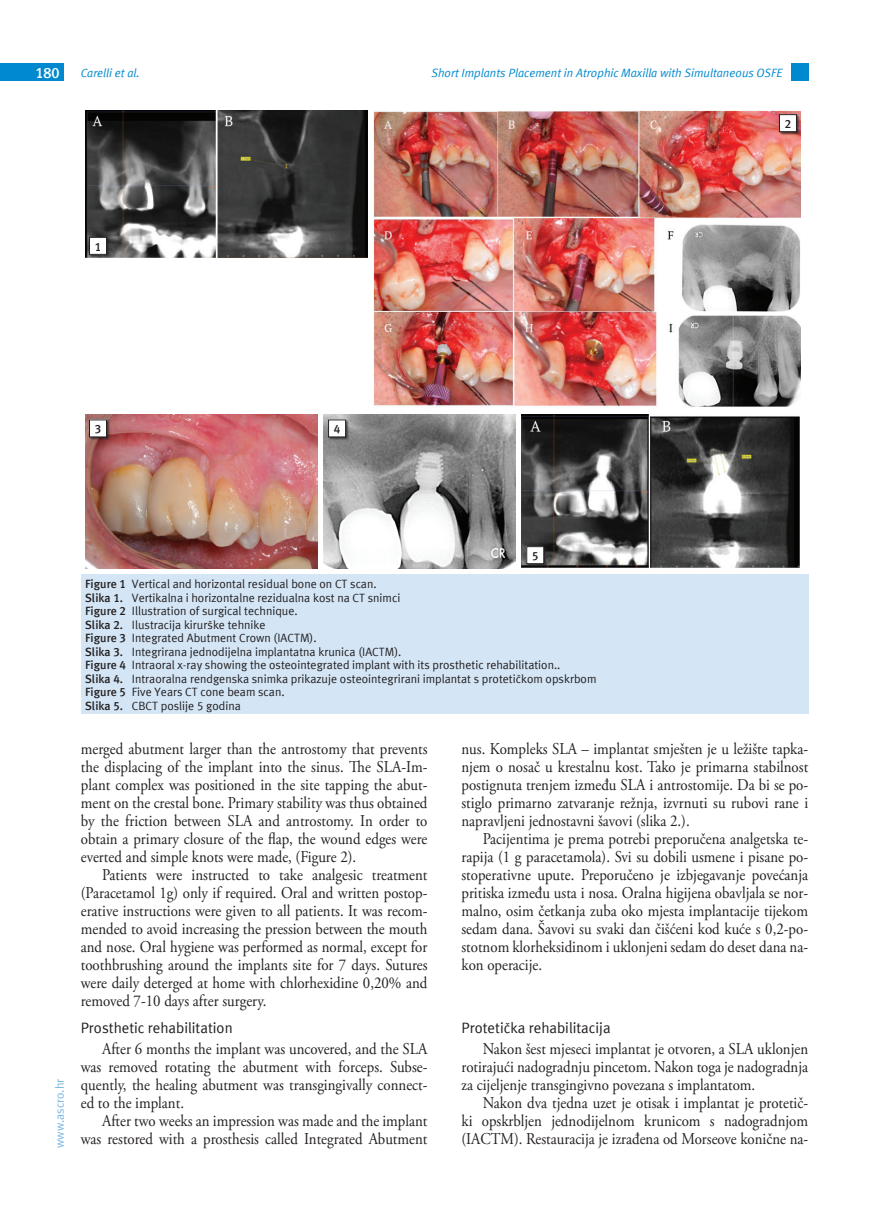
<style>
.page{position:relative;width:872px;height:1212px;background:#fff}
.page>*{position:absolute;margin:0;border:0;box-sizing:border-box;transform-origin:0 0}
.t1{font:16.5px/18px "Adobe Garamond Pro";color:#231f20;text-align:justify;scale:.9 1}
.t2{font:15px "Meta ASC";color:#231f20}
.t3{font:700 15px "Meta ASC";color:#fff}
.t4{font:12px/13.5px "Meta ASC";color:#231f20}
.t5{font:italic 12px "Meta ASC";color:#0089cf}
.t6{font:12px "Meta ASC";color:#77b6e4}
.t7{font:700 12px "Meta ASC";color:#231f20}
.s1{font-weight:700}
</style>
<div class="page">
<div style="left:791px;top:64px;width:17px;height:17px;background:#0089cf"></div>
<div style="left:0;top:64px;width:64px;height:17px;background:#0089cf"></div>
<img style="left:521px;top:415px;width:279px;height:153px">
<img style="left:324px;top:415px;width:191px;height:154px">
<img style="left:85px;top:415px;width:232px;height:154px">
<img style="left:374px;top:111px;width:426px;height:296px">
<img style="left:85px;top:111px;width:282px;height:146px">
<div style="left:81px;top:574px;width:727px;height:140px;background:#d4e6f6"></div>
<div style="left:89px;top:237px;width:21px;height:21px;background:#231f20;opacity:.75"></div>
<div style="left:89px;top:237px;width:17px;height:17px;background:#fff"></div>
<div style="left:89px;top:237px;width:18px;height:18px;border:1px solid #231f20"></div>
<div style="left:89px;top:419px;width:21px;height:21px;background:#231f20;opacity:.75"></div>
<div style="left:89px;top:420px;width:17px;height:17px;background:#fff"></div>
<div style="left:89px;top:420px;width:18px;height:17px;border:1px solid #231f20"></div>
<div style="left:328px;top:419px;width:21px;height:21px;background:#231f20;opacity:.75"></div>
<div style="left:328px;top:420px;width:17px;height:17px;background:#fff"></div>
<div style="left:328px;top:420px;width:18px;height:17px;border:1px solid #231f20"></div>
<div style="left:526px;top:546px;width:21px;height:21px;background:#231f20;opacity:.75"></div>
<div style="left:527px;top:547px;width:17px;height:17px;background:#fff"></div>
<div style="left:526px;top:546px;width:18px;height:18px;border:1px solid #231f20"></div>
<div style="left:779px;top:114px;width:21px;height:21px;background:#231f20;opacity:.75"></div>
<div style="left:779px;top:115px;width:17px;height:17px;background:#fff"></div>
<div style="left:779px;top:114px;width:17px;height:18px;border:1px solid #231f20"></div>
<p class="t3" style="left:35px;top:64px;width:26px">180</p>
<p class="t5" style="left:81px;top:66px;width:60px">Carelli et al.</p>
<p class="t5" style="left:431px;top:66px;width:353px">Short Implants Placement in Atrophic Maxilla with Simultaneous OSFE</p>
<p class="t7" style="left:95px;top:239px;width:8px">1</p>
<p class="t7" style="left:784px;top:117px;width:8px">2</p>
<p class="t7" style="left:95px;top:422px;width:8px">3</p>
<p class="t7" style="left:334px;top:422px;width:8px">4</p>
<p class="t6" style="left:53px;top:1148px;width:71px;rotate:-90deg">www.ascro.hr</p>
<p class="t7" style="left:532px;top:549px;width:8px">5</p>
<p class="t4" style="left:85px;top:577px;width:513px"><span class="s1">Figure 1</span> Vertical and horizontal residual bone on CT scan.<br><span class="s1">Slika 1.</span> Vertikalna i horizontalne rezidualna kost na CT snimci<br><span class="s1">Figure 2</span> Illustration of surgical technique.<br><span class="s1">Slika 2.</span> Ilustracija kirurške tehnike<br><span class="s1">Figure 3</span> Integrated Abutment Crown (IACTM).<br><span class="s1">Slika 3.</span> Integrirana jednodijelna implantatna krunica (IACTM).<br><span class="s1">Figure 4</span> Intraoral x-ray showing the osteointegrated implant with its prosthetic rehabilitation..<br><span class="s1">Slika 4.</span> Intraoralna rendgenska snimka prikazuje osteointegrirani implantat s protetičkom opskrbom <span class="s1">Figure 5</span> Five Years CT cone beam scan.<br><span class="s1">Slika 5.</span> CBCT poslije 5 godina</p>
<p class="t1" style="left:461px;top:740px;width:387px">nus. Kompleks SLA – implantat smješten je u ležište tapka&shy;njem o nosač u krestalnu kost. Tako je primarna stabilnost postignuta trenjem između SLA i antrostomije. Da bi se po&shy;stiglo primarno zatvaranje režnja, izvrnuti su rubovi rane i napravljeni jednostavni šavovi (slika 2.).</p>
<p class="t1" style="left:461px;top:830px;width:387px;text-indent:21px">Pacijentima je prema potrebi preporučena analgetska te&shy;rapija (1 g paracetamola). Svi su dobili usmene i pisane po&shy;stoperativne upute. Preporučeno je izbjegavanje povećanja pritiska između usta i nosa. Oralna higijena obavljala se nor&shy;malno, osim četkanja zuba oko mjesta implantacije tijekom sedam dana. Šavovi su svaki dan čišćeni kod kuće s 0,2-po&shy;stotnom klorheksidinom i uklonjeni sedam do deset dana na&shy;kon operacije.</p>
<p class="t1" style="left:81px;top:740px;width:387px">merged abutment larger than the antrostomy that prevents the displacing of the implant into the sinus. The SLA-Im&shy;plant complex was positioned in the site tapping the abut&shy;ment on the crestal bone. Primary stability was thus obtained by the friction between SLA and antrostomy. In order to obtain a primary closure of the flap, the wound edges were everted and simple knots were made, (Figure 2).</p>
<p class="t1" style="left:81px;top:866px;width:387px;text-indent:21px">Patients were instructed to take analgesic treatment (Paracetamol 1g) only if required. Oral and written postop&shy;erative instructions were given to all patients. It was recom&shy;mended to avoid increasing the pression between the mouth and nose. Oral hygiene was performed as normal, except for toothbrushing around the implants site for 7 days. Sutures were daily deterged at home with chlorhexidine 0,20% and removed 7-10 days after surgery.</p>
<p class="t2" style="left:81px;top:1019px;width:153px">Prosthetic rehabilitation</p>
<p class="t1" style="left:81px;top:1040px;width:387px;text-indent:21px">After 6 months the implant was uncovered, and the SLA was removed rotating the abutment with forceps. Subse&shy;quently, the healing abutment was transgingivally connect&shy;ed to the implant.</p>
<p class="t1" style="left:81px;top:1112px;width:387px;text-align:right">After two weeks an impression was made and the implant was restored with a prosthesis called Integrated Abutment</p>
<p class="t2" style="left:461px;top:1019px;width:151px">Protetička rehabilitacija</p>
<p class="t1" style="left:461px;top:1040px;width:387px;text-indent:21px">Nakon šest mjeseci implantat je otvoren, a SLA uklonjen rotirajući nadogradnju pincetom. Nakon toga je nadogradnja za cijeljenje transgingivno povezana s implantatom.</p>
<p class="t1" style="left:461px;top:1094px;width:387px;text-indent:21px">Nakon dva tjedna uzet je otisak i implantat je protetič&shy;ki opskrbljen jednodijelnom krunicom s nadogradnjom (IACTM). Restauracija je izrađena od Morseove konične na-</p>
</div>
